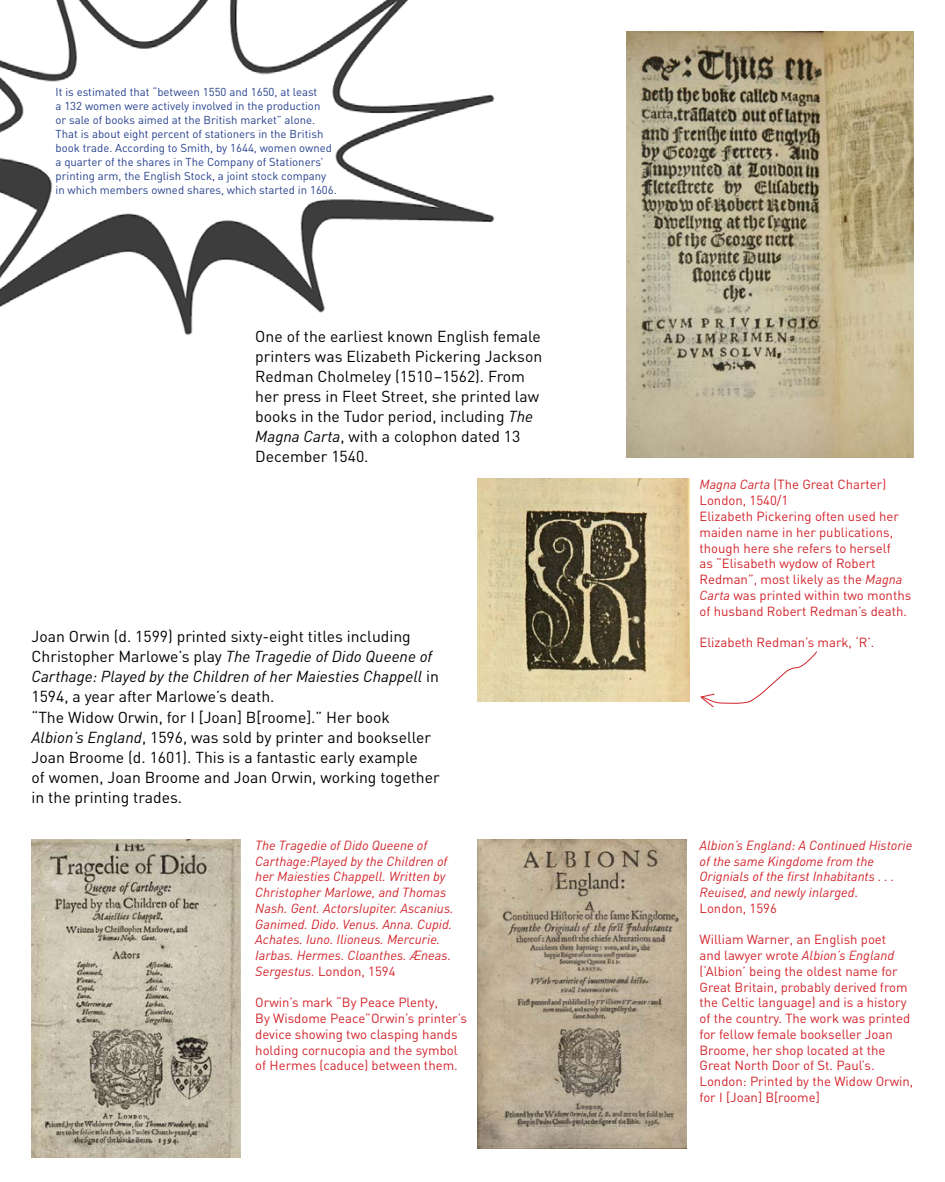
<style>
.page{position:relative;width:945px;height:1182px;background:#fff}
.page>*{position:absolute;margin:0;border:0;box-sizing:border-box;transform-origin:0 0}
.t1{font:15.75px/20.1px "DIN";color:#000}
.t2{font:13.12px/15.8px "DIN";color:#d2232a}
.t3{font:italic 13.12px/15.8px "DIN";color:#d2232a}
.t4{font:11.38px/14px "DIN";color:#25408f}
.s1{font-style:italic}
.s2{font-style:normal}
</style>
<div class="page">
<img style="left:0;top:0;width:495px;height:336px">
<img style="left:627px;top:32px;width:287px;height:426px">
<img style="left:477px;top:478px;width:212px;height:223px">
<svg style="left:701px;top:651px;width:116px;height:57px"></svg>
<img style="left:32px;top:839px;width:208px;height:317px">
<img style="left:477px;top:839px;width:210px;height:308px">
<p class="t4" style="left:56px;top:85px;width:283px">It is estimated that “between 1550 and 1650, at least<br>a 132 women were actively involved in the production<br>or sale of books aimed at the British market” alone.<br>That is about eight percent of stationers in the British book trade. According to Smith, by 1644, women owned a quarter of the shares in The Company of Stationers’ printing arm, the English Stock, a joint stock company in which members owned shares, which started in 1606.</p>
<p class="t1" style="left:255px;top:325px;width:288px">One of the earliest known English female printers was Elizabeth Pickering Jackson Redman Cholmeley (1510–1562). From her press in Fleet Street, she printed law books in the Tudor period, including <span class="s1">The Magna Carta</span>, with a colophon dated 13<br>December 1540.</p>
<p class="t1" style="left:32px;top:626px;width:410px">Joan Orwin (d. 1599) printed sixty-eight titles including Christopher Marlowe’s play <span class="s1">The Tragedie of Dido Queene of Carthage: Played by the Children of her Maiesties Chappell</span> in 1594, a year after Marlowe’s death.<br>“The Widow Orwin, for I [Joan] B[roome].” Her book <span class="s1">Albion’s England</span>, 1596, was sold by printer and bookseller Joan Broome (d. 1601). This is a fantastic early example<br>of women, Joan Broome and Joan Orwin, working together in the printing trades.</p>
<p class="t3" style="left:255px;top:836px;width:200px">The Tragedie of Dido Queene of Carthage:Played by the Children of her Maiesties Chappell. Written by Christopher Marlowe, and Thomas Nash. Gent. ActorsIupiter. Ascanius.<br>Ganimed. Dido. Venus. Anna. Cupid.<br>Achates. Iuno. Ilioneus. Mercurie.<br>Iarbas. Hermes. Cloanthes. Æneas.<br>Sergestus. <span class="s2">London, 1594</span></p>
<p class="t2" style="left:255px;top:994px;width:213px">Orwin’s mark “By Peace Plenty,<br>By Wisdome Peace”Orwin’s printer’s device showing two clasping hands holding cornucopia and the symbol of Hermes (caduce) between them.</p>
<p class="t2" style="left:700px;top:476px;width:213px"><span class="s1">Magna Carta</span> (The Great Charter)<br>London, 1540/1<br>Elizabeth Pickering often used her maiden name in her publications, though here she refers to herself<br>as “Elisabeth wydow of Robert<br>Redman”, most likely as the <span class="s1">Magna<br>Carta</span> was printed within two months of husband Robert Redman’s death.</p>
<p class="t2" style="left:700px;top:634px;width:176px">Elizabeth Redman’s mark, ‘R’.</p>
<p class="t3" style="left:699px;top:836px;width:214px">Albion’s England: A Continued Historie of the same Kingdome from the<br>Orignials of the first Inhabitants . . .<br>Reuised, and newly inlarged<span class="s2">.<br>London, 1596</span></p>
<p class="t2" style="left:699px;top:931px;width:215px">William Warner, an English poet<br>and lawyer wrote <span class="s1">Albion’s England </span>(‘Albion’ being the oldest name for Great Britain, probably derived from the Celtic language) and is a history of the country. The work was printed for fellow female bookseller Joan Broome, her shop located at the Great North Door of St. Paul’s.<br>London: Printed by the Widow Orwin, for I [Joan] B[roome]</p>
</div>
